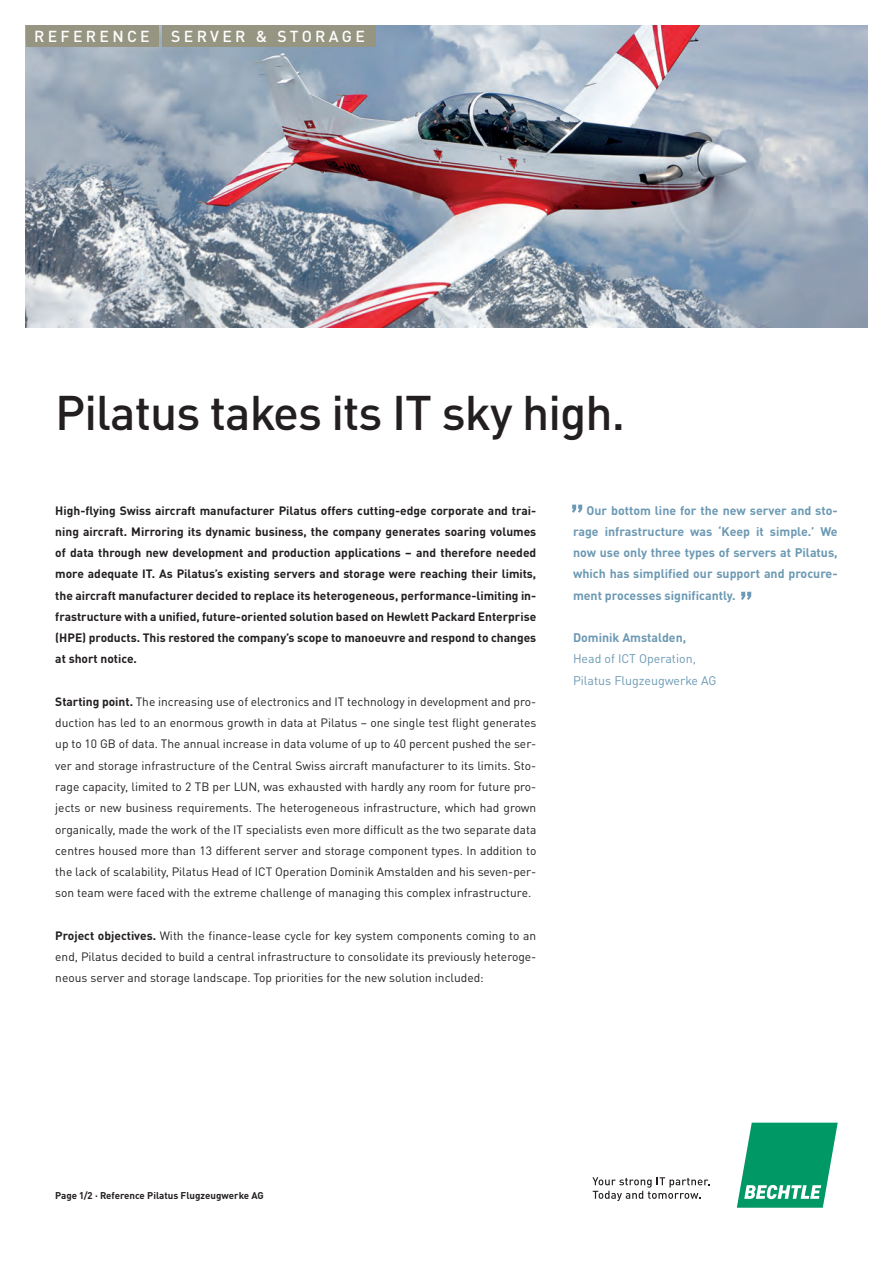
<style>
.page{position:relative;width:893px;height:1263px;background:#fff}
.page>*{position:absolute;margin:0;border:0;box-sizing:border-box;transform-origin:0 0}
.t1{font:500 48px "Bechtle DIN";letter-spacing:-.02em;color:#231f20}
.t2{font:500 15.75px "Bechtle DIN";letter-spacing:.21em;color:#fff}
.t3{font:700 12.3px/21.3px "Bechtle DIN";color:#6c99b3;text-align:justify}
.t4{font:12.3px/21.3px "Bechtle DIN";color:#6c99b3}
.t5{font:12px/21.3px "Bechtle DIN";color:#231f20;text-align:justify}
.t6{font:700 12px/21.3px "Bechtle DIN";color:#231f20;text-align:justify}
.t7{font:700 9.75px "Bechtle DIN";color:#231f20}
.s1{font-weight:700}
</style>
<div class="page">
<img style="left:26px;top:26px;width:841px;height:301px">
<div style="left:26px;top:26px;width:132px;height:21px;background:#959581"></div>
<div style="left:163px;top:26px;width:213px;height:21px;background:#959581"></div>
<svg style="left:572px;top:505px;width:10px;height:8px"></svg>
<svg style="left:741px;top:592px;width:10px;height:8px"></svg>
<svg style="left:737px;top:1123px;width:101px;height:85px"></svg>
<svg style="left:592px;top:1177px;width:118px;height:24px"></svg>
<h2 class="t2" style="left:34px;top:24px;width:117px">REFERENCE</h2>
<h2 class="t2" style="left:171px;top:24px;width:195px">SERVER &amp; STORAGE</h2>
<h1 class="t1" style="left:55px;top:373px;width:571px">Pilatus takes its IT sky high.</h1>
<p class="t6" style="left:55px;top:498px;width:483px">High-flying Swiss aircraft manufacturer Pilatus offers cutting-edge corporate and trai&shy;ning aircraft. Mirroring its dynamic business, the company generates soaring volumes of data through new development and production applications – and therefore needed more adequate IT. As Pilatus’s existing servers and storage were reaching their limits, the aircraft manufacturer decided to replace its heterogeneous, performance-limiting in&shy;frastructure with a unified, future-oriented solution based on Hewlett Packard Enterprise (HPE) products. This restored the company’s scope to manoeuvre and respond to changes at short notice.</p>
<p class="t5" style="left:55px;top:690px;width:483px"><span class="s1">Starting point.</span> The increasing use of electronics and IT technology in development and pro&shy;duction has led to an enormous growth in data at Pilatus – one single test flight generates up to 10 GB of data. The annual increase in data volume of up to 40 percent pushed the ser&shy;ver and storage infrastructure of the Central Swiss aircraft manufacturer to its limits. Sto&shy;rage capacity, limited to 2 TB per LUN, was exhausted with hardly any room for future pro&shy;jects or new business requirements. The heterogeneous infrastructure, which had grown organically, made the work of the IT specialists even more difficult as the two separate data centres housed more than 13 different server and storage component types. In addition to the lack of scalability, Pilatus Head of ICT Operation Dominik Amstalden and his seven-per&shy;son team were faced with the extreme challenge of managing this complex infrastructure.</p>
<p class="t5" style="left:55px;top:924px;width:483px"><span class="s1">Project objectives.</span> With the finance-lease cycle for key system components coming to an end, Pilatus decided to build a central infrastructure to consolidate its previously heteroge&shy;neous server and storage landscape. Top priorities for the new solution included:</p>
<p class="t3" style="left:573px;top:498px;width:266px;text-indent:14px">Our bottom line for the new server and sto&shy;rage infrastructure was ‘Keep it simple.’ We now use only three types of servers at Pilatus, which has simplified our support and procure&shy;ment processes significantly.</p>
<p class="t3" style="left:573px;top:625px;width:115px">Dominik Amstalden,</p>
<p class="t4" style="left:573px;top:647px;width:145px">Head of ICT Operation,<br>Pilatus Flugzeugwerke AG</p>
<p class="t7" style="left:55px;top:1187px;width:210px">Page 1/2 · Reference Pilatus Flugzeugwerke AG</p>
</div>
